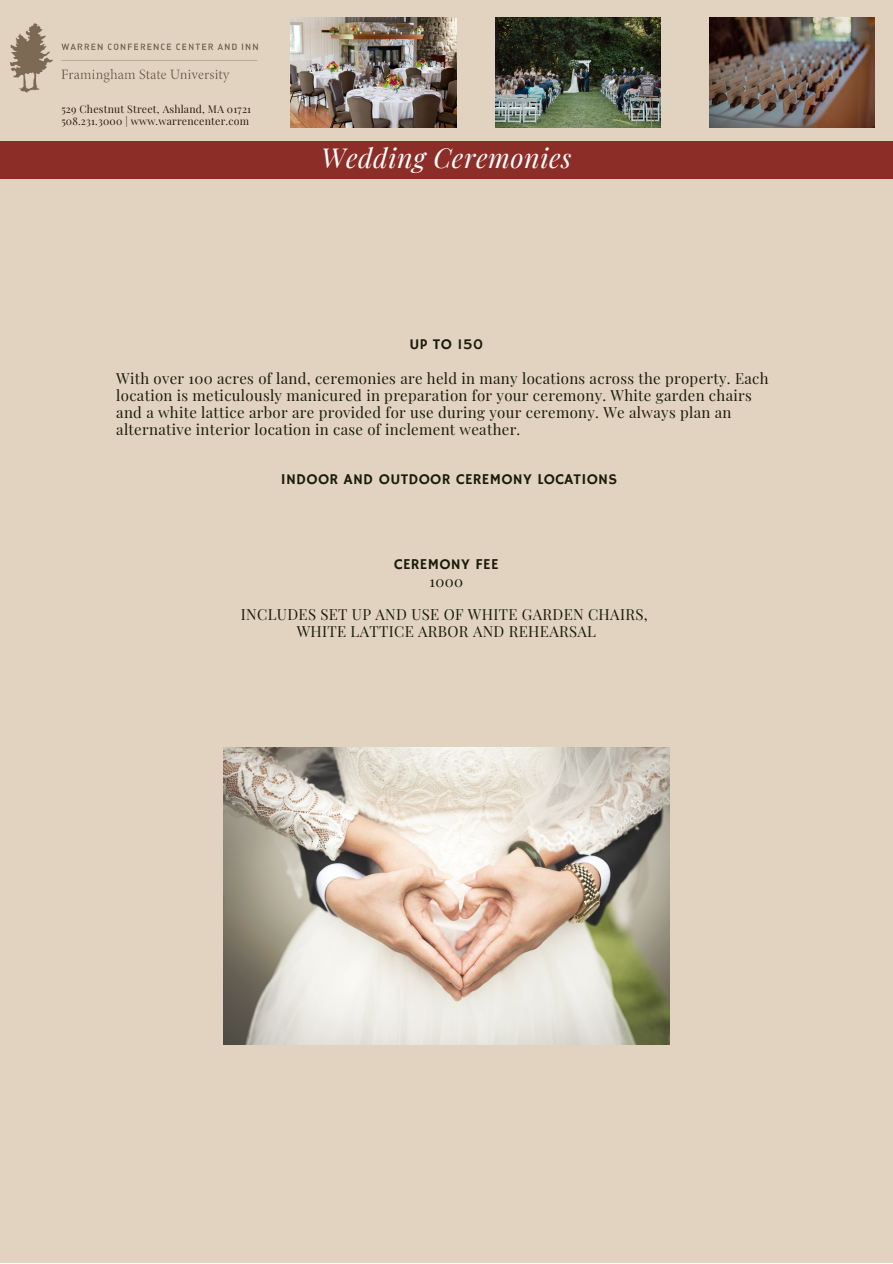
<style>
.page{position:relative;width:893px;height:1264px;background:#fff}
.page>*{position:absolute;margin:0;border:0;box-sizing:border-box;transform-origin:0 0}
.t1{font:italic 27px "Playfair Display";letter-spacing:.02em;color:#fff}
.t2{font:15px/16.8px "Playfair Display";letter-spacing:.02em;color:#1b1b0a}
.t3{font:15px "Hammersmith One";letter-spacing:.02em;color:#1b1b0a}
.t4{font:10.5px "Playfair Display";letter-spacing:.02em;color:#2f180f}
</style>
<div class="page">
<div style="left:0;top:0;width:892px;height:1262px;background:#e2d3c1"></div>
<img style="left:10px;top:23px;width:248px;height:70px">
<img style="left:495px;top:17px;width:165px;height:110px">
<img style="left:291px;top:17px;width:165px;height:110px">
<img style="left:709px;top:17px;width:165px;height:110px">
<div style="left:0;top:142px;width:892px;height:37px;background:#8d2d27"></div>
<img style="left:223px;top:747px;width:446px;height:297px">
<p class="t4" style="left:61px;top:101px;width:191px">529 Chestnut Street, Ashland, MA 01721</p>
<p class="t4" style="left:61px;top:113px;width:189px">508.231.3000 | www.warrencenter.com</p>
<p class="t1" style="left:321px;top:138px;width:252px">Wedding Ceremonies</p>
<p class="t3" style="left:409px;top:336px;width:75px">UP TO 150</p>
<p class="t2" style="left:116px;top:369px;width:654px">With over 100 acres of land, ceremonies are held in many locations across the property. Each location is meticulously manicured in preparation for your ceremony. White garden chairs and a white lattice arbor are provided for use during your ceremony. We always plan an alternative interior location in case of inclement weather.</p>
<p class="t3" style="left:281px;top:470px;width:338px">INDOOR AND OUTDOOR CEREMONY LOCATIONS</p>
<p class="t3" style="left:394px;top:555px;width:106px">CEREMONY FEE</p>
<p class="t2" style="left:429px;top:572px;width:35px">1000</p>
<p class="t2" style="left:241px;top:605px;width:408px">INCLUDES SET UP AND USE OF WHITE GARDEN CHAIRS,</p>
<p class="t2" style="left:296px;top:622px;width:301px">WHITE LATTICE ARBOR AND REHEARSAL</p>
</div>
